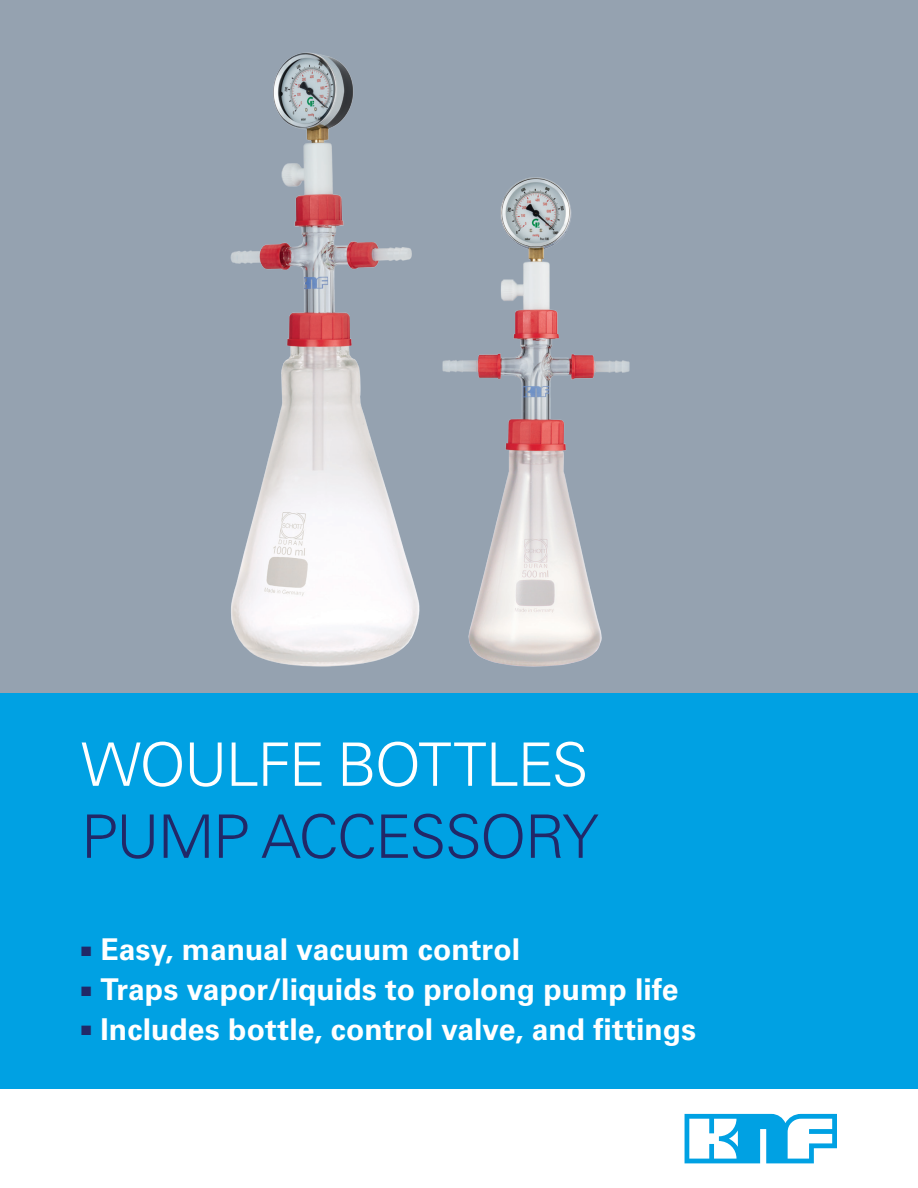
<style>
.page{position:relative;width:918px;height:1188px;background:#fff}
.page>*{position:absolute;margin:0;border:0;box-sizing:border-box;transform-origin:0 0}
.Headline{font:300 60px "Univers";letter-spacing:-.03em;color:#fff}
.Front_Subhead_1{font:300 60px "Univers";letter-spacing:-.03em;color:#212868}
.Front_bullets{font:700 30px "Univers";color:#fff}
.s1{color:#212868}
</style>
<div class="page">
<div style="left:0;top:0;width:918px;height:693px;background:#95a2b0"></div>
<div style="left:0;top:693px;width:918px;height:396px;background:#00a1e3"></div>
<svg style="left:685px;top:1114px;width:152px;height:50px"></svg>
<img style="left:230px;top:52px;width:400px;height:615px">
<p class="Headline" style="left:81px;top:728px;width:509px">WOULFE BOTTLES</p>
<p class="Front_Subhead_1" style="left:81px;top:800px;width:519px">PUMP ACCESSORY</p>
<p class="Front_bullets" style="left:81px;top:932px;width:441px"><span class="s1">■</span> Easy, manual vacuum control</p>
<p class="Front_bullets" style="left:81px;top:972px;width:599px"><span class="s1">■</span> Traps vapor/liquids to prolong pump life</p>
<p class="Front_bullets" style="left:81px;top:1011px;width:617px"><span class="s1">■</span> Includes bottle, control valve, and fittings</p>
</div>
